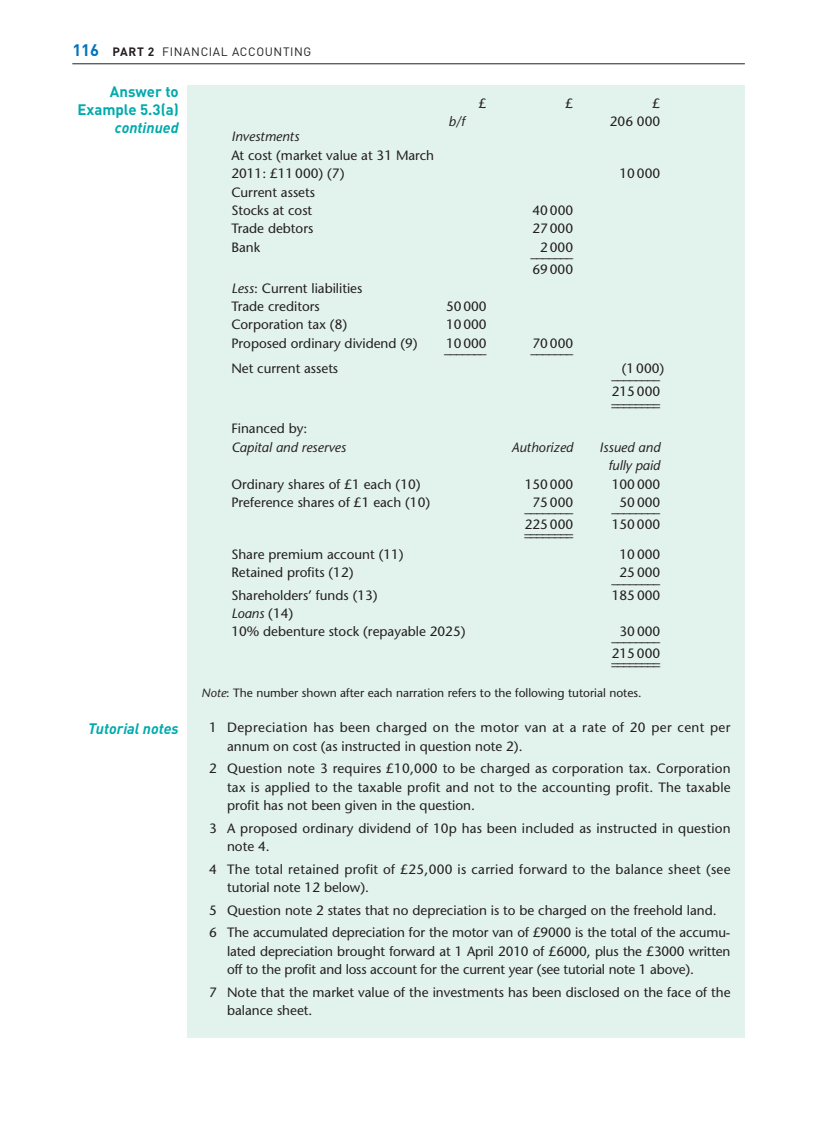
<style>
.page{position:relative;width:830px;height:1127px;background:#fff}
.page>*{position:absolute;margin:0;border:0;box-sizing:border-box;transform-origin:0 0}
.t1{font:italic 700 15px "DIN";color:#00aaad}
.t2{font:700 15px/18px "DIN";color:#00aaad;text-align:right}
.t3{font:13.5px/18.3px "Stone Sans";color:#231f20}
.t4{font:13.5px/18.3px "Stone Sans";letter-spacing:.03em;color:#231f20}
.t5{font:13.5px/18.3px "Stone Sans";letter-spacing:.02em;color:#231f20}
.t6{font:italic 13.5px/18.3px "Stone Sans";color:#231f20;text-align:right}
.t7{font:12px "Stone Sans";color:#231f20}
.t8{font:12px "DIN";letter-spacing:.05em;color:#231f20}
.s1{font-weight:700;font-size:16.5px;color:#0072bc}
.s2{font-weight:700}
.s3{font-style:italic}
</style>
<div class="page">
<hr style="left:72px;top:63px;width:672px;height:1px;background:#231f20">
<div style="left:187px;top:85px;width:557px;height:952px;background:#e2f2ed"></div>
<p class="t8" style="left:72px;top:47px;width:240px"><span class="s1">116</span> <span class="s2">PART 2</span> FINANCIAL ACCOUNTING</p>
<p class="t2" style="left:77px;top:84px;width:103px">Answer to<br>Example 5.3(a)</p>
<p class="t1" style="left:115px;top:122px;width:65px">continued</p>
<p class="t6" style="left:231px;top:129px;width:69px">Investments</p>
<p class="t3" style="left:231px;top:147px;width:204px">At cost (market value at 31 March<br>2011: £11000) (7)</p>
<p class="t3" style="left:231px;top:184px;width:85px">Current assets<br>Stocks at cost</p>
<p class="t3" style="left:478px;top:96px;width:9px">£</p>
<p class="t3" style="left:565px;top:96px;width:9px">£</p>
<p class="t3" style="left:652px;top:96px;width:9px">£</p>
<p class="t6" style="left:448px;top:114px;width:18px">b/f</p>
<p class="t3" style="left:609px;top:114px;width:52px">206 000</p>
<p class="t3" style="left:532px;top:202px;width:42px">40 000</p>
<p class="t3" style="left:619px;top:166px;width:42px">10000</p>
<p class="t1" style="left:88px;top:723px;width:92px">Tutorial notes</p>
<p class="t3" style="left:231px;top:221px;width:83px">Trade debtors</p>
<p class="t3" style="left:532px;top:221px;width:42px">27 000</p>
<p class="t3" style="left:231px;top:239px;width:30px">Bank</p>
<p class="t3" style="left:530px;top:243px;width:44px;line-height:10.5px;text-align:right">2000 –––––––</p>
<p class="t3" style="left:532px;top:262px;width:42px">69000</p>
<p class="t3" style="left:231px;top:280px;width:132px"><span class="s3">Less</span>: Current liabilities<br>Trade creditors</p>
<p class="t3" style="left:446px;top:298px;width:42px">50 000</p>
<p class="t3" style="left:231px;top:317px;width:117px">Corporation tax (8)</p>
<p class="t3" style="left:446px;top:317px;width:42px">10 000</p>
<p class="t3" style="left:231px;top:335px;width:188px">Proposed ordinary dividend (9)</p>
<p class="t3" style="left:446px;top:335px;width:42px">10 000</p>
<p class="t3" style="left:532px;top:335px;width:42px">70 000</p>
<p class="t3" style="left:444px;top:346px;width:44px">–––––––</p>
<p class="t3" style="left:530px;top:346px;width:44px">–––––––</p>
<p class="t3" style="left:231px;top:361px;width:108px">Net current assets</p>
<p class="t3" style="left:611px;top:365px;width:54px;line-height:10.5px;text-align:right">(1000) ––––––––</p>
<p class="t3" style="left:611px;top:386px;width:50px;line-height:12px">215000 ––––––––</p>
<p class="t3" style="left:611px;top:398px;width:50px">––––––––</p>
<p class="t3" style="left:231px;top:421px;width:78px">Financed by:</p>
<p class="t6" style="left:231px;top:439px;width:116px">Capital and reserves</p>
<p class="t6" style="left:511px;top:439px;width:63px">Authorized</p>
<p class="t6" style="left:599px;top:439px;width:62px">Issued and fully paid</p>
<p class="t3" style="left:231px;top:476px;width:191px">Ordinary shares of £1 each (10)</p>
<p class="t3" style="left:524px;top:476px;width:50px">150 000</p>
<p class="t3" style="left:611px;top:476px;width:50px">100 000</p>
<p class="t3" style="left:231px;top:494px;width:200px">Preference shares of £1 each (10)</p>
<p class="t3" style="left:532px;top:494px;width:42px">75000</p>
<p class="t3" style="left:619px;top:494px;width:42px">50000</p>
<p class="t3" style="left:524px;top:505px;width:50px">––––––––</p>
<p class="t3" style="left:611px;top:505px;width:50px">––––––––</p>
<p class="t3" style="left:524px;top:517px;width:50px">225000</p>
<p class="t3" style="left:611px;top:517px;width:50px">150000</p>
<p class="t3" style="left:524px;top:526px;width:50px">––––––––</p>
<p class="t3" style="left:524px;top:529px;width:50px">––––––––</p>
<p class="t3" style="left:231px;top:547px;width:174px">Share premium account (11)</p>
<p class="t3" style="left:619px;top:547px;width:42px">10 000</p>
<p class="t3" style="left:231px;top:565px;width:124px">Retained profits (12)</p>
<p class="t3" style="left:611px;top:569px;width:50px;line-height:10.5px;text-align:center">25 000 ––––––––</p>
<p class="t3" style="left:231px;top:587px;width:148px">Shareholders’ funds (13)</p>
<p class="t3" style="left:611px;top:587px;width:50px">185 000</p>
<p class="t3" style="left:231px;top:606px;width:235px"><span class="s3">Loans</span> (14)<br>10% debenture stock (repayable 2025)</p>
<p class="t3" style="left:611px;top:627px;width:50px;line-height:10.5px;text-align:center">30 000 ––––––––</p>
<p class="t3" style="left:611px;top:646px;width:50px">215000</p>
<p class="t3" style="left:611px;top:655px;width:50px">––––––––</p>
<p class="t3" style="left:611px;top:658px;width:50px">––––––––</p>
<p class="t7" style="left:201px;top:688px;width:441px"><span class="s3">Note</span>: The number shown after each narration refers to the following tutorial notes.</p>
<p class="t4" style="left:227px;top:720px;width:504px;text-indent:-18px">1 Depreciation has been charged on the motor van at a rate of 20 per cent per annum on cost (as instructed in question note 2).</p>
<p class="t3" style="left:227px;top:761px;width:505px;text-align:justify;text-indent:-18px">2 Question note 3 requires £10,000 to be charged as corporation tax. Corporation tax is applied to the taxable profit and not to the accounting profit. The taxable profit has not been given in the question.</p>
<p class="t3" style="left:227px;top:820px;width:504px;text-indent:-18px">3 A proposed ordinary dividend of 10p has been included as instructed in question note 4.</p>
<p class="t5" style="left:227px;top:861px;width:504px;text-indent:-18px">4 The total retained profit of £25,000 is carried forward to the balance sheet (see tutorial note 12 below).</p>
<p class="t3" style="left:209px;top:900px;width:522px;line-height:22.6px">5 Question note 2 states that no depreciation is to be charged on the freehold land.<br>6 The accumulated depreciation for the motor van of £9000 is the total of the accumu-</p>
<p class="t3" style="left:227px;top:943px;width:504px">lated depreciation brought forward at 1 April 2010 of £6000, plus the £3000 written off to the profit and loss account for the current year (see tutorial note 1 above).</p>
<p class="t3" style="left:227px;top:984px;width:504px;text-indent:-18px">7 Note that the market value of the investments has been disclosed on the face of the balance sheet.</p>
</div>
